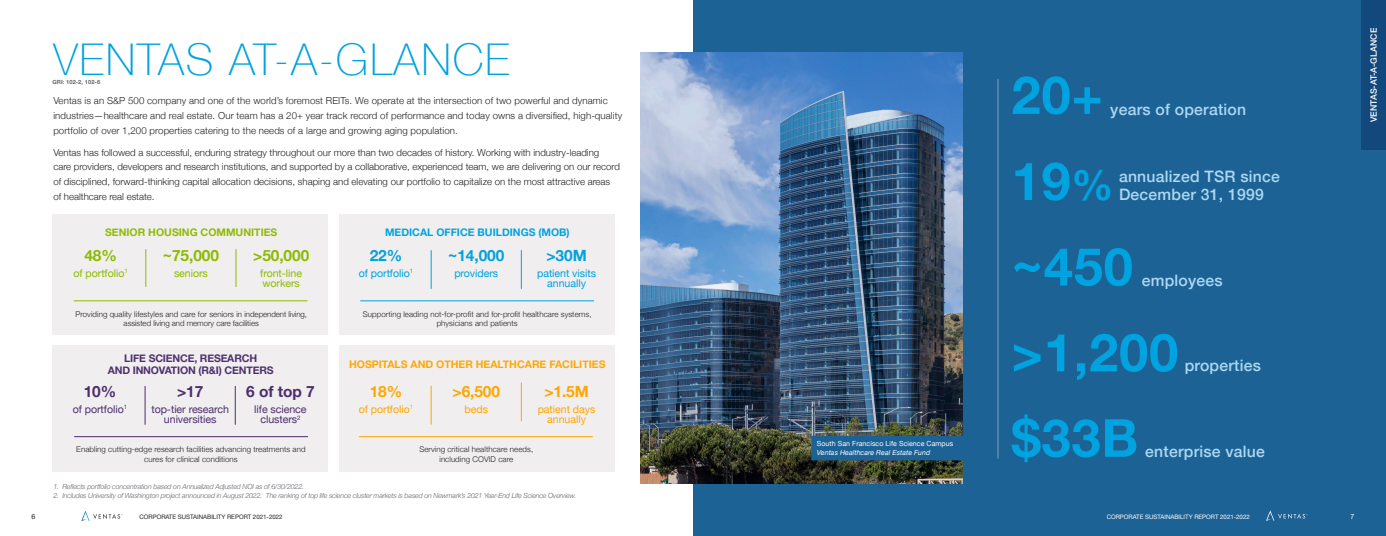
<style>
.page{position:relative;width:1386px;height:536px;background:#fff}
.page>*{position:absolute;margin:0;border:0;box-sizing:border-box;transform-origin:0 0}
.CALLOUT_BODY_9{font:700 52.5px "Helvetica Neue";letter-spacing:.015em;color:#00a2df}
.H1-Blue{font:100 43.75px "Helvetica Neue";letter-spacing:.04em;color:#00a2df}
.CALLOUT_BODY_9-2{font:500 15.75px/17.5px "Helvetica Neue";letter-spacing:.015em;color:#acd8f3}
.t1{font:700 15.49px "Helvetica Neue";letter-spacing:-.005em;color:#8dbb00}
.t2{font:700 15.49px "Helvetica Neue";letter-spacing:-.005em;color:#ffa700}
.t3{font:700 15.49px "Helvetica Neue";letter-spacing:-.005em;color:#00a2df}
.t4{font:700 15.49px "Helvetica Neue";letter-spacing:-.005em;color:#4d2e6d}
.t5{font:10.67px/10.7px "Helvetica Neue";letter-spacing:-.005em;color:#4d2e6d;text-align:center}
.t6{font:10.67px/10.7px "Helvetica Neue";letter-spacing:-.005em;color:#00a2df;text-align:center}
.t7{font:10.67px/10.7px "Helvetica Neue";letter-spacing:-.005em;color:#8dbb00}
.t8{font:10.67px/10.7px "Helvetica Neue";letter-spacing:-.005em;color:#ffa700;text-align:center}
.t9{font:700 10.5px/12.2px "Helvetica Neue";letter-spacing:-.015em;color:#4d2e6d;text-align:center}
.t10{font:700 10.5px "Helvetica Neue";color:#ffa700}
.t11{font:700 10.5px "Helvetica Neue";color:#00a2df}
.t12{font:700 10.5px "Helvetica Neue";color:#8dbb00}
.Body_copy{font:300 9.62px/14.9px "Helvetica Neue";color:#231f20}
.t13{font:500 8.75px "Helvetica Neue";color:#fff}
.t14{font:300 7.88px/9.5px "Helvetica Neue";letter-spacing:.01em;color:#231f20;text-align:center}
.Footnotes{font:italic 300 7px "Helvetica Neue";letter-spacing:-.02em;color:#63656a}
.t15{font:7px "Helvetica Neue";letter-spacing:.01em;color:#fff}
.t16{font:italic 7px "Helvetica Neue";letter-spacing:.01em;color:#fff}
.t17{font:7px "Helvetica Neue";color:#231f20}
.t18{font:6.12px "Helvetica Neue";color:#231f20}
.t19{font:6.12px "Helvetica Neue";color:#fff}
.GRI_NUMBER{font:700 5.69px "Helvetica Neue";letter-spacing:.015em;color:#63656a}
.s1{font-size:42px}
</style>
<div class="page">
<div style="left:693px;top:0;width:693px;height:536px;background:#1c6295"></div>
<div style="left:339px;top:214px;width:275px;height:121px;background:#f0eeef"></div>
<div style="left:339px;top:345px;width:275px;height:126px;background:#f0eeef"></div>
<hr style="left:431px;top:386px;width:1px;height:38px;background:#ffa700">
<hr style="left:521px;top:382px;width:1px;height:39px;background:#ffa700">
<hr style="left:359px;top:436px;width:234px;height:1px;background:#ffa700">
<div style="left:53px;top:345px;width:275px;height:126px;background:#f0eeef"></div>
<div style="left:53px;top:214px;width:275px;height:121px;background:#f0eeef"></div>
<hr style="left:146px;top:249px;width:1px;height:38px;background:#8dbb00">
<hr style="left:236px;top:249px;width:1px;height:38px;background:#8dbb00">
<hr style="left:74px;top:300px;width:233px;height:1px;background:#8dbb00">
<hr style="left:431px;top:250px;width:1px;height:39px;background:#00a2df">
<hr style="left:521px;top:250px;width:1px;height:39px;background:#00a2df">
<hr style="left:360px;top:300px;width:234px;height:1px;background:#00a2df">
<hr style="left:145px;top:386px;width:1px;height:38px;background:#4d2e6d">
<hr style="left:235px;top:386px;width:1px;height:38px;background:#4d2e6d">
<hr style="left:74px;top:436px;width:234px;height:1px;background:#4d2e6d">
<img style="left:640px;top:53px;width:322px;height:430px">
<hr style="left:998px;top:79px;width:1px;height:379px;background:#829cbe">
<svg style="left:811px;top:435px;width:152px;height:25px"></svg>
<svg style="left:1266px;top:510px;width:42px;height:10px"></svg>
<svg style="left:81px;top:510px;width:41px;height:10px"></svg>
<div style="left:1362px;top:0;width:24px;height:150px;background:#12487b"></div>
<p class="H1-Blue" style="left:53px;top:27px;width:458px">VENTAS AT-A-GLANCE</p>
<p class="Body_copy" style="left:53px;top:92px;width:570px">Ventas is an S&amp;P 500 company and one of the world’s foremost REITs. We operate at the intersection of two powerful and dynamic industries—healthcare and real estate. Our team has a 20+ year track record of performance and today owns a diversified, high-quality portfolio of over 1,200 properties catering to the needs of a large and growing aging population.</p>
<p class="Body_copy" style="left:53px;top:144px;width:568px">Ventas has followed a successful, enduring strategy throughout our more than two decades of history. Working with industry-leading<br>care providers, developers and research institutions, and supported by a collaborative, experienced team, we are delivering on our record of disciplined, forward-thinking capital allocation decisions, shaping and elevating our portfolio to capitalize on the most attractive areas of healthcare real estate.</p>
<p class="GRI_NUMBER" style="left:52px;top:78px;width:49px">GRI: 102-2, 102-6</p>
<p class="t12" style="left:105px;top:224px;width:174px">SENIOR HOUSING COMMUNITIES</p>
<p class="t11" style="left:385px;top:224px;width:186px">MEDICAL OFFICE BUILDINGS (MOB)</p>
<p class="t1" style="left:84px;top:243px;width:34px">48%</p>
<p class="t7" style="left:74px;top:268px;width:56px">of portfolio<sup>1</sup></p>
<p class="t1" style="left:163px;top:243px;width:58px">~75,000</p>
<p class="t7" style="left:174px;top:268px;width:35px">seniors</p>
<p class="t1" style="left:253px;top:243px;width:58px">&gt;50,000</p>
<p class="t7" style="left:260px;top:268px;width:43px">front-line workers</p>
<p class="t3" style="left:370px;top:243px;width:34px">22%</p>
<p class="t6" style="left:359px;top:268px;width:56px">of portfolio<sup>1</sup></p>
<p class="t3" style="left:448px;top:243px;width:58px">~14,000</p>
<p class="t6" style="left:454px;top:268px;width:45px">providers</p>
<p class="t3" style="left:546px;top:243px;width:42px">&gt;30M</p>
<p class="t6" style="left:537px;top:268px;width:60px">patient visits annually</p>
<p class="t14" style="left:75px;top:308px;width:233px">Providing quality lifestyles and care for seniors in independent living, assisted living and memory care facilities</p>
<p class="t14" style="left:363px;top:308px;width:230px">Supporting leading not-for-profit and for-profit healthcare systems, physicians and patients</p>
<p class="t9" style="left:108px;top:352px;width:167px">LIFE SCIENCE, RESEARCH<br>AND INNOVATION (R&amp;I) CENTERS</p>
<p class="t10" style="left:349px;top:356px;width:258px">HOSPITALS AND OTHER HEALTHCARE FACILITIES</p>
<p class="t4" style="left:84px;top:379px;width:34px">10%</p>
<p class="t5" style="left:73px;top:404px;width:56px">of portfolio<sup>1</sup></p>
<p class="t4" style="left:177px;top:379px;width:28px">&gt;17</p>
<p class="t5" style="left:151px;top:404px;width:79px">top-tier research universities</p>
<p class="t4" style="left:246px;top:379px;width:70px">6 of top 7</p>
<p class="t5" style="left:254px;top:404px;width:54px">life science clusters<sup>2</sup></p>
<p class="t2" style="left:370px;top:379px;width:34px">18%</p>
<p class="t8" style="left:359px;top:404px;width:56px">of portfolio<sup>1</sup></p>
<p class="t2" style="left:453px;top:379px;width:49px">&gt;6,500</p>
<p class="t8" style="left:465px;top:404px;width:25px">beds</p>
<p class="t2" style="left:544px;top:379px;width:46px">&gt;1.5M</p>
<p class="t8" style="left:538px;top:404px;width:59px">patient days annually</p>
<p class="t14" style="left:76px;top:444px;width:231px">Enabling cutting-edge research facilities advancing treatments and cures for clinical conditions</p>
<p class="t14" style="left:419px;top:444px;width:115px">Serving critical healthcare needs, including COVID care</p>
<p class="Footnotes" style="left:53px;top:481px;width:252px">1. Reflects portfolio concentration based on Annualized Adjusted NOI as of 6/30/2022.</p>
<p class="Footnotes" style="left:53px;top:489px;width:524px">2. Includes University of Washington project announced in August 2022. The ranking of top life science cluster markets is based on Newmark’s 2021 Year-End Life Science Overview.</p>
<p class="t15" style="left:817px;top:439px;width:138px">South San Francisco Life Science Campus</p>
<p class="t16" style="left:817px;top:447px;width:115px">Ventas Healthcare Real Estate Fund</p>
<p class="CALLOUT_BODY_9" style="left:1012px;top:54px;width:93px">20+</p>
<p class="CALLOUT_BODY_9-2" style="left:1110px;top:99px;width:137px">years of operation</p>
<p class="CALLOUT_BODY_9" style="left:1012px;top:140px;width:103px">19<span class="s1">%</span></p>
<p class="CALLOUT_BODY_9-2" style="left:1119px;top:166px;width:162px">annualized TSR since<br>December 31, 1999</p>
<p class="CALLOUT_BODY_9" style="left:1012px;top:225px;width:123px">~450</p>
<p class="CALLOUT_BODY_9-2" style="left:1142px;top:270px;width:82px">employees</p>
<p class="CALLOUT_BODY_9" style="left:1012px;top:311px;width:168px">&gt;1,200</p>
<p class="CALLOUT_BODY_9-2" style="left:1185px;top:355px;width:78px">properties</p>
<p class="CALLOUT_BODY_9" style="left:1012px;top:396px;width:128px">$33B</p>
<p class="CALLOUT_BODY_9-2" style="left:1145px;top:441px;width:121px">enterprise value</p>
<p class="t17" style="left:32px;top:511px;width:5px">6</p>
<p class="t18" style="left:139px;top:512px;width:145px">CORPORATE SUSTAINABILITY REPORT 2021-2022</p>
<p class="t19" style="left:1107px;top:512px;width:145px">CORPORATE SUSTAINABILITY REPORT 2021-2022</p>
<p class="t15" style="left:1351px;top:511px;width:5px">7</p>
<p class="t13" style="left:1367px;top:122px;width:95px;rotate:-90deg">VENTAS-AT-A-GLANCE</p>
</div>
